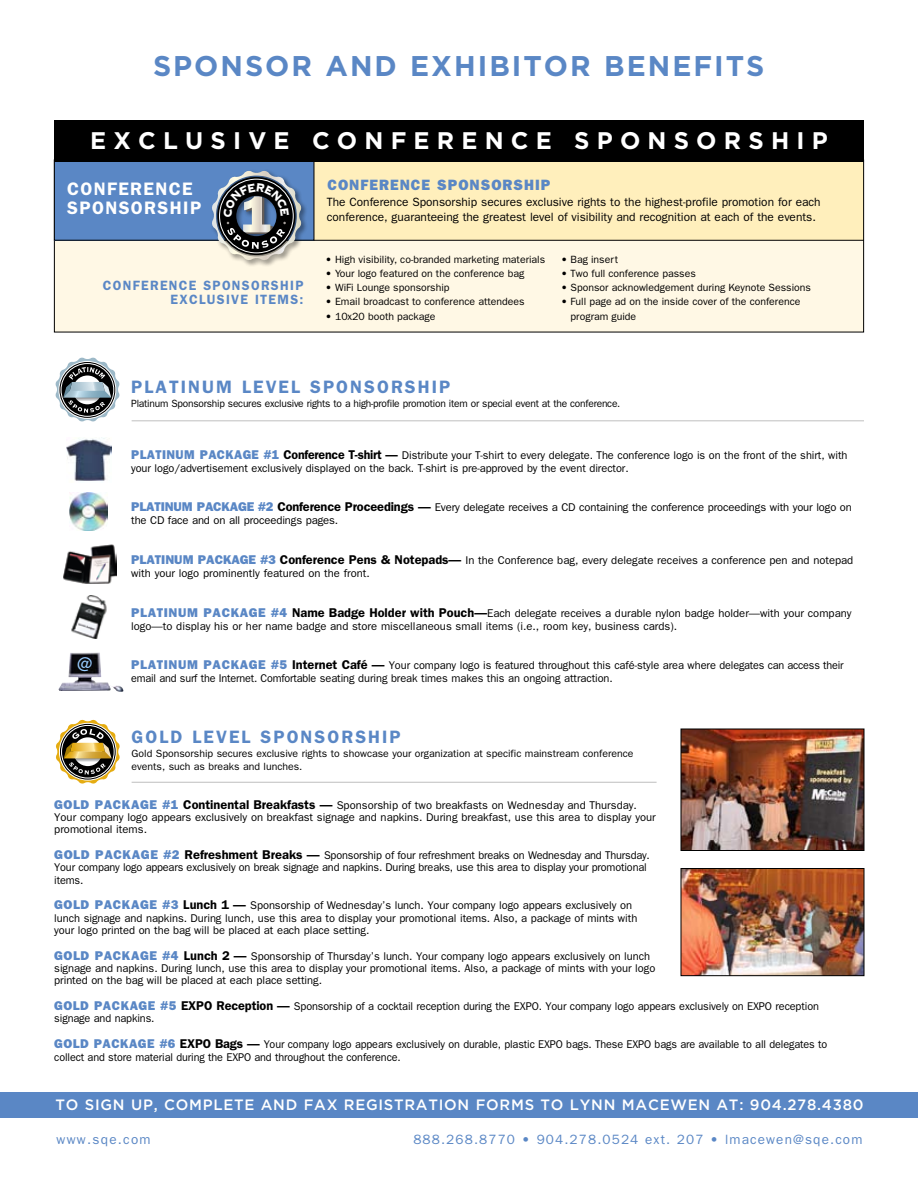
<style>
.page{position:relative;width:918px;height:1188px;background:#fff}
.page>*{position:absolute;margin:0;border:0;box-sizing:border-box;transform-origin:0 0}
.t1{font:700 28.5px "Gotham";letter-spacing:.07em;color:#5a87c5}
.t2{font:700 24px "Gotham";letter-spacing:.3em;color:#fff}
.t3{font:19.95px "Franklin Gothic";color:#9cf;scale:.96 1}
.t4{font:600 18.15px/18.9px "Franklin Gothic";color:#fff}
.t5{font:600 18px "Franklin Gothic";letter-spacing:.115em;color:#5a87c5}
.t6{font:500 15px "Gotham";letter-spacing:.05em;color:#fff}
.t7{font:800 15px "Franklin Gothic";letter-spacing:.07em;color:#5a87c5}
.t8{font:13.5px "Franklin Gothic";letter-spacing:.085em;color:#5a87c5}
.t9{font:600 13.5px/13.6px "Franklin Gothic";letter-spacing:.1em;color:#5a87c5}
.t10{font:12px/14.2px "Franklin Gothic";color:#000}
.t11{font:11.25px/12.3px "Franklin Gothic";letter-spacing:-.005em;color:#000}
.t12{font:11.25px/12.3px "Franklin Gothic";letter-spacing:-.005em;color:#000;scale:.96 1}
.t13{font:10.5px/13.5px "Franklin Gothic";color:#000}
.t14{font:10.5px "Franklin Gothic";letter-spacing:-.02em;color:#000}
.s1{font-weight:800;font-size:12.75px;color:#5a87c5}
.s2{font-weight:600;font-size:12.75px}
</style>
<div class="page">
<div style="left:54px;top:225px;width:810px;height:106px;background:#fff8e5"></div>
<div style="left:262px;top:160px;width:602px;height:80px;background:#ffefbc"></div>
<svg style="left:56px;top:358px;width:64px;height:64px"></svg>
<div style="left:61px;top:363px;width:53px;height:54px;border:1px solid #fff;border-radius:50%"></div>
<svg style="left:56px;top:720px;width:64px;height:64px"></svg>
<div style="left:61px;top:725px;width:53px;height:53px;border:1px solid #fff;border-radius:50%"></div>
<div style="left:54px;top:160px;width:260px;height:80px;background:#5a87c5"></div>
<div style="left:54px;top:159px;width:260px;height:82px;border:1px solid #000"></div>
<div style="left:0;top:1092px;width:918px;height:26px;background:#5a87c5"></div>
<div style="left:210px;top:169px;width:99px;height:98px;background:#000;opacity:.46"></div>
<hr style="left:314px;top:240px;width:550px;height:1px;background:#000">
<div style="left:54px;top:120px;width:810px;height:42px;background:#000"></div>
<img style="left:683px;top:731px;width:179px;height:118px">
<div style="left:681px;top:729px;width:183px;height:122px;border:1px solid #000"></div>
<img style="left:683px;top:870px;width:179px;height:104px">
<div style="left:681px;top:868px;width:183px;height:108px;border:1px solid #000"></div>
<img style="left:69px;top:492px;width:39px;height:39px">
<img style="left:66px;top:437px;width:46px;height:44px">
<img style="left:64px;top:544px;width:52px;height:40px">
<img style="left:71px;top:595px;width:36px;height:43px">
<img style="left:59px;top:653px;width:65px;height:39px">
<hr style="left:132px;top:420px;width:732px;height:1px;background:#bfbfbf">
<hr style="left:132px;top:782px;width:525px;height:1px;background:#bfbfbf">
<svg style="left:211px;top:171px;width:90px;height:90px"></svg>
<h1 class="t1" style="left:153px;top:49px;width:610px">SPONSOR AND EXHIBITOR BENEFITS</h1>
<h2 class="t2" style="left:90px;top:127px;width:739px">EXCLUSIVE CONFE RE NCE SPONSORSHIP</h2>
<h3 class="t4" style="left:67px;top:179px;width:27px">Conference<br>Sponsorship</h3>
<p class="t9" style="left:171px;top:278px;width:133px;text-indent:-68px">CONFERENCE SPONSORSHIp exclusi</p>
<p class="t9" style="left:231px;top:292px;width:34px">ve items</p>
<p class="t9" style="left:300px;top:292px;width:5px">:</p>
<h3 class="t7" style="left:327px;top:176px;width:74px">CONFERENCE</h3>
<h3 class="t7" style="left:437px;top:176px;width:115px">SPONSORSHIP</h3>
<p class="t10" style="left:327px;top:195px;width:495px">The Conference Sponsorship secures exclusive rights to the highest-profile promotion for each conference, guaranteeing the greatest level of visibility and recognition at each of the events.</p>
<p class="t13" style="left:326px;top:252px;width:221px">• High visibility, co-branded marketing materials</p>
<p class="t13" style="left:561px;top:252px;width:59px">• Bag insert</p>
<p class="t13" style="left:326px;top:266px;width:200px">• Your logo featured on the conference bag</p>
<p class="t13" style="left:561px;top:266px;width:136px">• Two full conference passes</p>
<p class="t13" style="left:326px;top:281px;width:125px">• WiFi Lounge sponsorship</p>
<p class="t13" style="left:561px;top:281px;width:251px">• Sponsor acknowledgement during Keynote Sessions</p>
<p class="t13" style="left:326px;top:295px;width:200px">• Email broadcast to conference attendees</p>
<p class="t13" style="left:561px;top:295px;width:241px">• Full page ad on the inside cover of the conference</p>
<p class="t13" style="left:326px;top:309px;width:111px">• 10x20 booth package</p>
<p class="t13" style="left:571px;top:309px;width:67px">program guide</p>
<h3 class="t3" style="left:77px;top:653px;width:17px">@</h3>
<h3 class="t5" style="left:131px;top:376px;width:27px">Platinum</h3>
<h3 class="t5" style="left:242px;top:376px;width:95px">Level Sponsorship</h3>
<p class="t14" style="left:131px;top:397px;width:491px">Platinum Sponsorship secures exclusive rights to a high-profile promotion item or special event at the conference.</p>
<p class="t11" style="left:131px;top:448px;width:718px;line-height:13px"><span class="s1">PLATINUM PACKAGE #1</span> <span class="s2">Conference T-shirt —</span> Distribute your T-shirt to every delegate. The conference logo is on the front of the shirt, with your logo/advertisement exclusively displayed on the back. T-shirt is pre-approved by the event director.</p>
<p class="t11" style="left:131px;top:501px;width:722px;line-height:13px"><span class="s1">PLATINUM PACKAGE #2</span> <span class="s2">Conference Proceedings —</span> Every delegate receives a CD containing the conference proceedings with your logo on the CD face and on all proceedings pages.</p>
<p class="t11" style="left:131px;top:553px;width:724px;line-height:13px"><span class="s1">PLATINUM PACKAGE #3</span> <span class="s2">Conference Pens &amp; Notepads—</span> In the Conference bag, every delegate receives a conference pen and notepad with your logo prominently featured on the front.</p>
<p class="t11" style="left:131px;top:606px;width:722px;line-height:13px"><span class="s1">PLATINUM PACKAGE #4</span> <span class="s2">Name Badge Holder with Pouch—</span>Each delegate receives a durable nylon badge holder—with your company logo—to display his or her name badge and store miscellaneous small items (i.e., room key, business cards).</p>
<p class="t11" style="left:131px;top:659px;width:714px;line-height:13px"><span class="s1">PLATINUM PACKAGE #5</span> <span class="s2">Internet Café —</span> Your company logo is featured throughout this café-style area where delegates can access their email and surf the Internet. Comfortable seating during break times makes this an ongoing attraction.</p>
<h3 class="t5" style="left:132px;top:726px;width:27px">Gold</h3>
<h3 class="t5" style="left:193px;top:726px;width:95px">Level Sponsorship</h3>
<p class="t13" style="left:132px;top:746px;width:503px">Gold Sponsorship secures exclusive rights to showcase your organization at specific mainstream conference events, such as breaks and lunches.</p>
<p class="t11" style="left:54px;top:798px;width:603px"><span class="s1">GO LD PACKAGE #1</span> <span class="s2">Continental Breakfasts —</span> Sponsorship of two breakfasts on Wednesday and Thursday.<br>Your company logo appears exclusively on breakfast signage and napkins. During breakfast, use this area to display your promotional items.</p>
<p class="t11" style="left:54px;top:849px;width:597px"><span class="s1">GO LD PACKAGE #2</span> <span class="s2">Refreshment Breaks —</span> Sponsorship of four refreshment breaks on Wednesday and Thursday.<br>Your company logo appears exclusively on break signage and napkins. During breaks, use this area to display your promotional items.</p>
<p class="t11" style="left:54px;top:899px;width:585px"><span class="s1">GOLD PACKAGE #3</span> <span class="s2">Lunch 1 —</span> Sponsorship of Wednesday’s lunch. Your company logo appears exclusively on lunch signage and napkins. During lunch, use this area to display your promotional items. Also, a package of mints with your logo printed on the bag will be placed at each place setting.</p>
<p class="t11" style="left:54px;top:950px;width:603px"><span class="s1">GOLD PACKAGE #4</span> <span class="s2">Lunch 2 —</span> Sponsorship of Thursday’s lunch. Your company logo appears exclusively on lunch signage and napkins. During lunch, use this area to display your promotional items. Also, a package of mints with your logo printed on the bag will be placed at each place setting.</p>
<p class="t11" style="left:54px;top:1000px;width:766px"><span class="s1">GO LD PACKAGE #5</span> <span class="s2">EXPO Reception —</span> Sponsorship of a cocktail reception during the EXPO. Your company logo appears exclusively on EXPO reception signage and napkins.</p>
<p class="t12" style="left:54px;top:1038px;width:807px"><span class="s1">GO LD PACKAGE #6</span> <span class="s2">EXPO Bags —</span> Your company logo appears exclusively on durable, plastic EXPO bags. These EXPO bags are available to all delegates to collect and store material during the EXPO and throughout the conference.</p>
<h3 class="t6" style="left:56px;top:1096px;width:40px">TO SIGN</h3>
<h3 class="t6" style="left:131px;top:1096px;width:46px">UP , COMPLETE</h3>
<h3 class="t6" style="left:261px;top:1096px;width:13px">AND</h3>
<h3 class="t6" style="left:304px;top:1096px;width:12px">FAX</h3>
<h3 class="t6" style="left:344px;top:1096px;width:12px">REGISTRATION</h3>
<h3 class="t6" style="left:476px;top:1096px;width:13px">FORMS</h3>
<h3 class="t6" style="left:541px;top:1096px;width:42px">TO LYNN</h3>
<h3 class="t6" style="left:622px;top:1096px;width:14px">MACEWEN</h3>
<h3 class="t6" style="left:717px;top:1096px;width:149px">AT: 904.278.4380</h3>
<p class="t8" style="left:57px;top:1132px;width:96px">www.sqe.com</p>
<p class="t8" style="left:413px;top:1132px;width:451px">888.268.8770 • 904.278.0524 ext. 207 • lmacewen@sqe.com</p>
</div>
